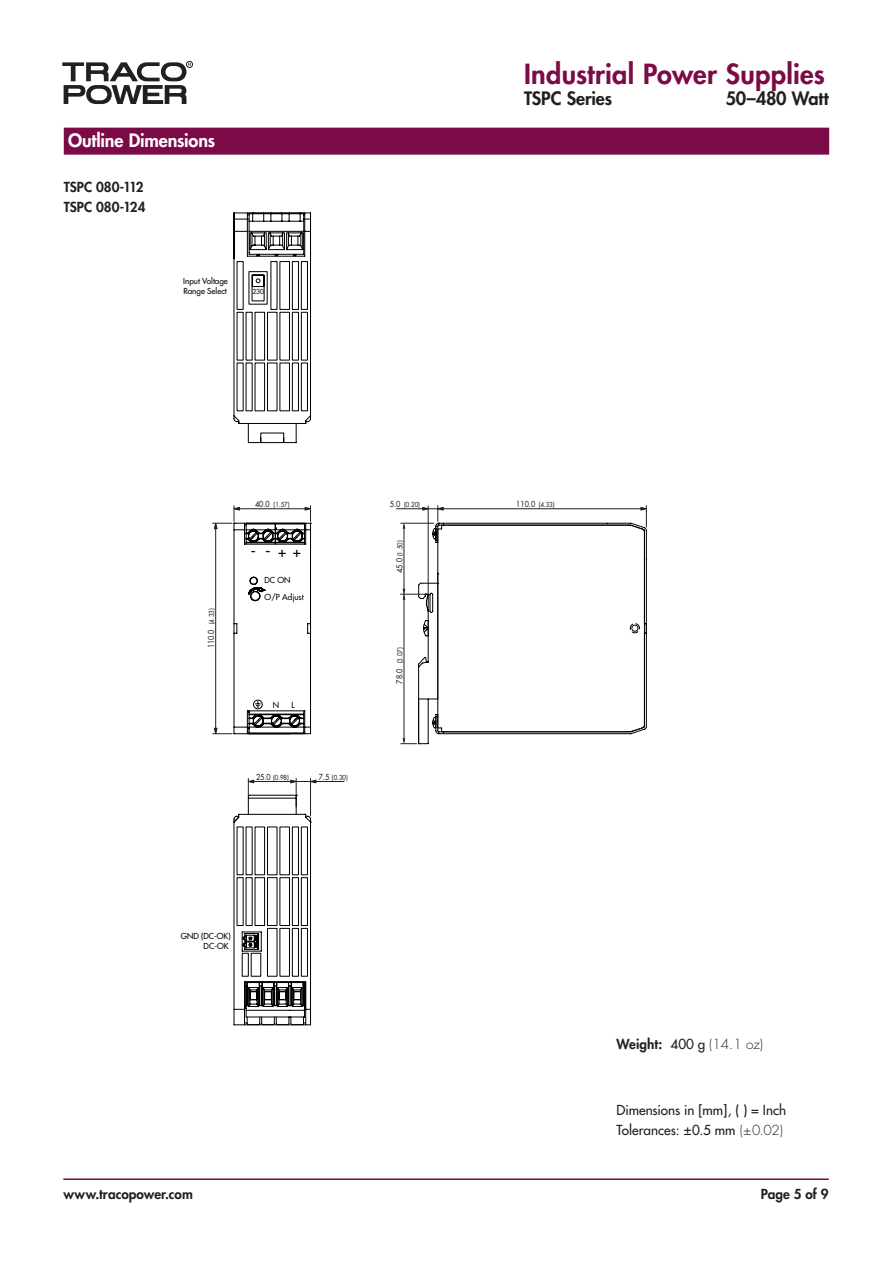
<style>
.page{position:relative;width:893px;height:1263px;background:#fff}
.page>*{position:absolute;margin:0;border:0;box-sizing:border-box;transform-origin:0 0}
.t1{font:800 27px "Futura";letter-spacing:.01em;color:#7b0b46}
.t2{font:800 18px "Futura";letter-spacing:-.01em;color:#231f20}
.Liste_Titel_Heavy{font:800 18px "Futura";letter-spacing:-.01em;color:#fff}
.t3{font:16.95px "Futura";color:#000}
.Text_Heavy{font:800 13.5px/20.2px "Futura";color:#231f20}
.Text_medium{font:13.5px "Futura";color:#231f20}
.Text_Heavy-2{font:300 13.5px "Futura";color:#231f20}
.t4{font:8.1px/9.6px "Futura";color:#000}
.t5{font:6.75px "Futura";color:#231f20;scale:.9 1}
.t6{font:6.75px "Futura";color:#000}
.s1{font-size:8.1px}
.s2{font-size:14.1px}
.s3{font-weight:800}
.s4{font-weight:400}
.s5{font-weight:300}
</style>
<div class="page">
<div style="left:186px;top:61px;width:7px;height:7px;border:1px solid #231f20;border-radius:50%"></div>
<svg style="left:62px;top:62px;width:129px;height:42px"></svg>
<hr style="left:63px;top:1178px;width:766px;height:2px;background:#7b0b46">
<div style="left:64px;top:128px;width:765px;height:27px;background:#7b0b46"></div>
<svg style="left:233px;top:213px;width:414px;height:522px"></svg>
<hr style="left:396px;top:508px;width:249px;height:1px;background:#231f20">
<svg style="left:641px;top:506px;width:6px;height:21px"></svg>
<svg style="left:213px;top:231px;width:231px;height:794px"></svg>
<p class="Liste_Titel_Heavy" style="left:68px;top:129px;width:149px">Outline Dimensions</p>
<p class="Text_Heavy" style="left:64px;top:177px;width:83px">TSPC 080-112<br>TSPC 080-124</p>
<p class="t4" style="left:183px;top:277px;width:46px">Input Voltage<br>Range Select</p>
<p class="t6" style="left:252px;top:287px;width:13px">230</p>
<p class="t1" style="left:524px;top:57px;width:302px">Industrial Power Supplies</p>
<p class="t2" style="left:524px;top:87px;width:90px">TSPC Series</p>
<p class="t2" style="left:726px;top:87px;width:104px">50–480 Watt</p>
<p class="t5" style="left:208px;top:648px;width:46px;rotate:-90deg"><span class="s1">110.0</span> (4.33)</p>
<p class="t5" style="left:255px;top:501px;width:40px"><span class="s1">40.0</span> (1.57)</p>
<p class="t3" style="left:250px;top:540px;width:52px">--<span class="s2">++</span></p>
<p class="t4" style="left:264px;top:575px;width:28px">DC ON</p>
<p class="t4" style="left:265px;top:592px;width:40px">O/P Adjust</p>
<p class="t4" style="left:273px;top:700px;width:8px">N</p>
<p class="t4" style="left:292px;top:700px;width:5px">L</p>
<p class="t5" style="left:256px;top:773px;width:38px"><span class="s1">25.0</span> (0.98)</p>
<p class="t5" style="left:319px;top:773px;width:34px"><span class="s1">7.5</span> (0.30)</p>
<p class="t5" style="left:390px;top:501px;width:35px"><span class="s1">5.0</span> (0.20)</p>
<p class="t5" style="left:516px;top:501px;width:44px"><span class="s1">110.0</span> (4.33)</p>
<p class="t5" style="left:396px;top:573px;width:37px;rotate:-90deg"><span class="s1">45.0</span> (1.50)</p>
<p class="t5" style="left:396px;top:683px;width:42px;rotate:-90deg"><span class="s1">78.0</span> (3.07)</p>
<p class="t4" style="left:181px;top:931px;width:52px">GND (DC-OK)</p>
<p class="t4" style="left:204px;top:941px;width:26px">DC-OK</p>
<p class="Text_Heavy-2" style="left:617px;top:1035px;width:148px"><span class="s3">Weight:</span> <span class="s4">400 g</span> (14.1 oz)</p>
<p class="Text_medium" style="left:617px;top:1102px;width:171px">Dimensions in [mm], ( ) = Inch</p>
<p class="Text_medium" style="left:617px;top:1122px;width:168px">Tolerances: ±0.5 mm <span class="s5">(±0.02)</span></p>
<h3 class="Text_Heavy" style="left:63px;top:1184px;width:131px">www.tracopower.com</h3>
<h3 class="Text_Heavy" style="left:761px;top:1184px;width:69px">Page 5 of 9</h3>
</div>
